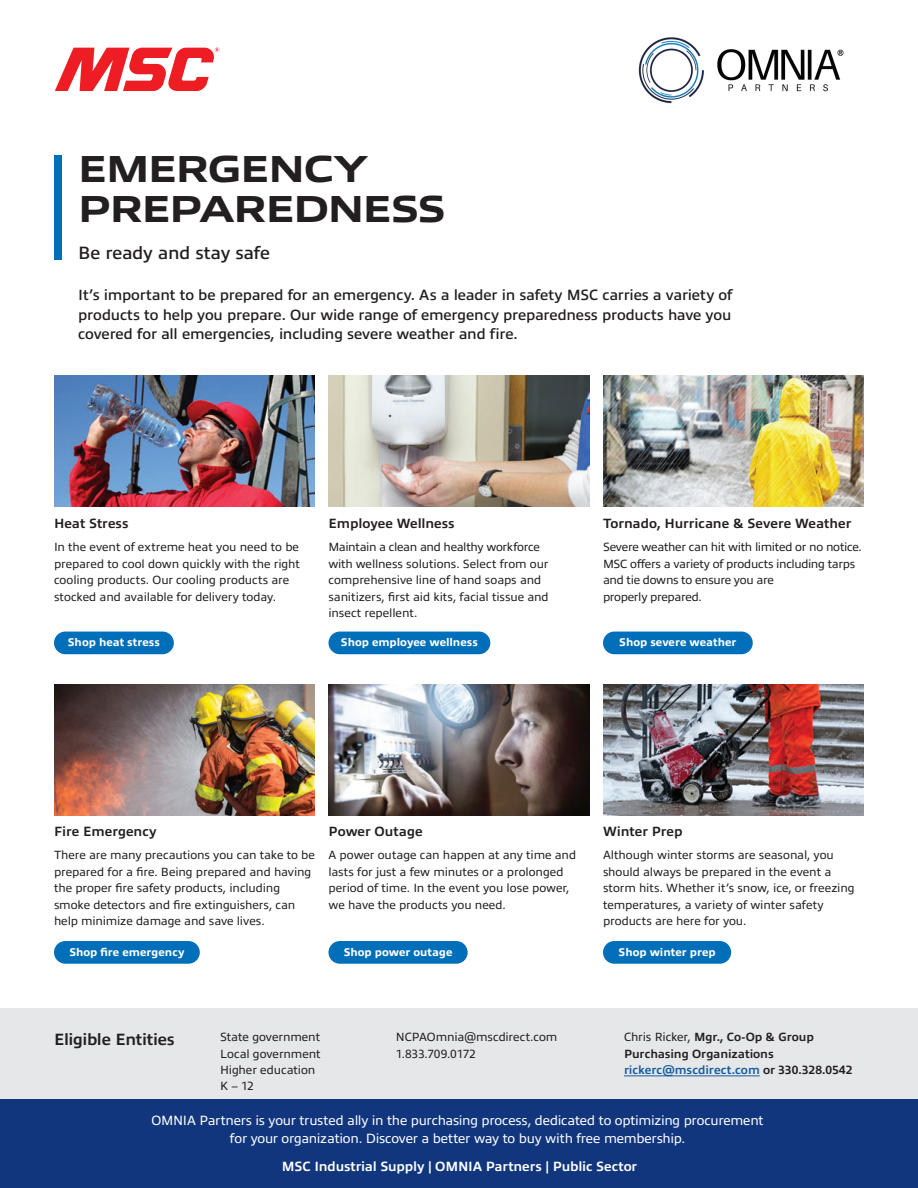
<style>
.page{position:relative;width:918px;height:1188px;background:#fff}
.page>*{position:absolute;margin:0;border:0;box-sizing:border-box;transform-origin:0 0}
.t1{font:800 37.95px/39.6px "Allumi Std Extended";letter-spacing:-.05em;color:#231f20}
.t2{font:600 18px "Allumi Std";letter-spacing:-.01em;color:#231f20}
.t3{font:700 16.5px "Allumi Std";letter-spacing:-.02em;color:#231f20}
.t4{font:600 15px/19.5px "Allumi Std";letter-spacing:-.01em;color:#231f20;text-align:justify}
.t5{font:13.5px/17.1px "Allumi Std";letter-spacing:-.015em;color:#fff;text-align:center}
.t6{font:700 13.5px "Allumi Std";color:#231f20}
.t7{font:700 13.5px "Allumi Std";letter-spacing:-.01em;color:#fff}
.t8{font:12px/16.5px "Allumi Std";letter-spacing:-.005em;color:#231f20}
.t9{font:12px/16.5px "Allumi Std";letter-spacing:-.025em;color:#231f20}
.t10{font:700 12px/16.4px "Allumi Std";color:#231f20}
.t11{font:800 11.25px "Allumi Std";color:#fff}
.s1{font-weight:400}
.s2{color:#175d9e}
</style>
<div class="page">
<div style="left:0;top:1009px;width:918px;height:99px;background:#e6e7e9"></div>
<div style="left:0;top:1099px;width:918px;height:89px;background:#11367e"></div>
<div style="left:54px;top:155px;width:7px;height:105px;background:#006fba"></div>
<img style="left:638px;top:37px;width:206px;height:67px">
<svg style="left:55px;top:47px;width:164px;height:44px"></svg>
<hr style="left:624px;top:1076px;width:136px;height:1px;background:#175d9e">
<img style="left:54px;top:376px;width:261px;height:131px">
<img style="left:328px;top:376px;width:262px;height:131px">
<img style="left:603px;top:376px;width:261px;height:131px">
<div style="left:54px;top:632px;width:120px;height:22px;background:#006fba;border-radius:11px"></div>
<div style="left:328px;top:632px;width:162px;height:22px;background:#006fba;border-radius:11px"></div>
<div style="left:603px;top:632px;width:150px;height:22px;background:#006fba;border-radius:11px"></div>
<img style="left:54px;top:684px;width:261px;height:131px">
<img style="left:328px;top:684px;width:262px;height:131px">
<img style="left:603px;top:684px;width:261px;height:131px">
<div style="left:54px;top:941px;width:146px;height:23px;background:#006fba;border-radius:11px"></div>
<div style="left:328px;top:941px;width:140px;height:23px;background:#006fba;border-radius:11px"></div>
<div style="left:603px;top:941px;width:128px;height:23px;background:#006fba;border-radius:11px"></div>
<h1 class="t1" style="left:78px;top:150px;width:369px">EMERGENCY<br>PREPAREDNESS</h1>
<h2 class="t2" style="left:78px;top:243px;width:193px">Be ready and stay safe</h2>
<p class="t4" style="left:78px;top:285px;width:656px">It’s important to be prepared for an emergency. As a leader in safety MSC carries a variety of products to help you prepare. Our wide range of emergency preparedness products have you covered for all emergencies, including severe weather and fire.</p>
<p class="t6" style="left:54px;top:516px;width:76px">Heat Stress</p>
<p class="t8" style="left:54px;top:539px;width:247px">In the event of extreme heat you need to be prepared to cool down quickly with the right cooling products. Our cooling products are stocked and available for delivery today.</p>
<p class="t6" style="left:328px;top:516px;width:128px">Employee Wellness</p>
<p class="t8" style="left:328px;top:539px;width:222px">Maintain a clean and healthy workforce with wellness solutions. Select from our comprehensive line of hand soaps and sanitizers, first aid kits, facial tissue and insect repellent.</p>
<p class="t6" style="left:603px;top:516px;width:250px">Tornado, Hurricane &amp; Severe Weather</p>
<p class="t9" style="left:603px;top:539px;width:260px">Severe weather can hit with limited or no notice.<br>MSC offers a variety of products including tarps and tie downs to ensure you are<br>properly prepared.</p>
<p class="t11" style="left:68px;top:636px;width:94px">Shop heat stress</p>
<p class="t11" style="left:341px;top:636px;width:138px">Shop employee wellness</p>
<p class="t11" style="left:619px;top:636px;width:119px">Shop severe weather</p>
<p class="t6" style="left:54px;top:824px;width:104px">Fire Emergency</p>
<p class="t8" style="left:54px;top:847px;width:262px">There are many precautions you can take to be prepared for a fire. Being prepared and having the proper fire safety products, including smoke detectors and fire extinguishers, can help minimize damage and save lives.</p>
<p class="t6" style="left:328px;top:824px;width:96px">Power Outage</p>
<p class="t8" style="left:328px;top:847px;width:249px">A power outage can happen at any time and lasts for just a few minutes or a prolonged period of time. In the event you lose power, we have the products you need.</p>
<p class="t6" style="left:603px;top:824px;width:81px">Winter Prep</p>
<p class="t8" style="left:603px;top:847px;width:253px">Although winter storms are seasonal, you should always be prepared in the event a storm hits. Whether it’s snow, ice, or freezing temperatures, a variety of winter safety products are here for you.</p>
<p class="t11" style="left:69px;top:945px;width:117px">Shop fire emergency</p>
<p class="t11" style="left:344px;top:945px;width:110px">Shop power outage</p>
<p class="t11" style="left:619px;top:945px;width:98px">Shop winter prep</p>
<h3 class="t3" style="left:54px;top:1030px;width:122px">Eligible Entities</h3>
<p class="t8" style="left:220px;top:1029px;width:102px">State government<br>Local government<br>Higher education<br>K – 12</p>
<p class="t8" style="left:396px;top:1029px;width:163px">NCPAOmnia@mscdirect.com<br>1.833.709.0172</p>
<p class="t10" style="left:624px;top:1029px;width:230px"><span class="s1">Chris Ricker,</span> Mgr., Co-Op &amp; Group<br>Purchasing Organizations <span class="s2">rickerc@mscdirect.com</span> or 330.328.0542</p>
<p class="t5" style="left:152px;top:1112px;width:614px">OMNIA Partners is your trusted ally in the purchasing process, dedicated to optimizing procurement for your organization. Discover a better way to buy with free membership.</p>
<p class="t7" style="left:282px;top:1159px;width:357px">MSC Industrial Supply | OMNIA Partners | Public Sector</p>
</div>
